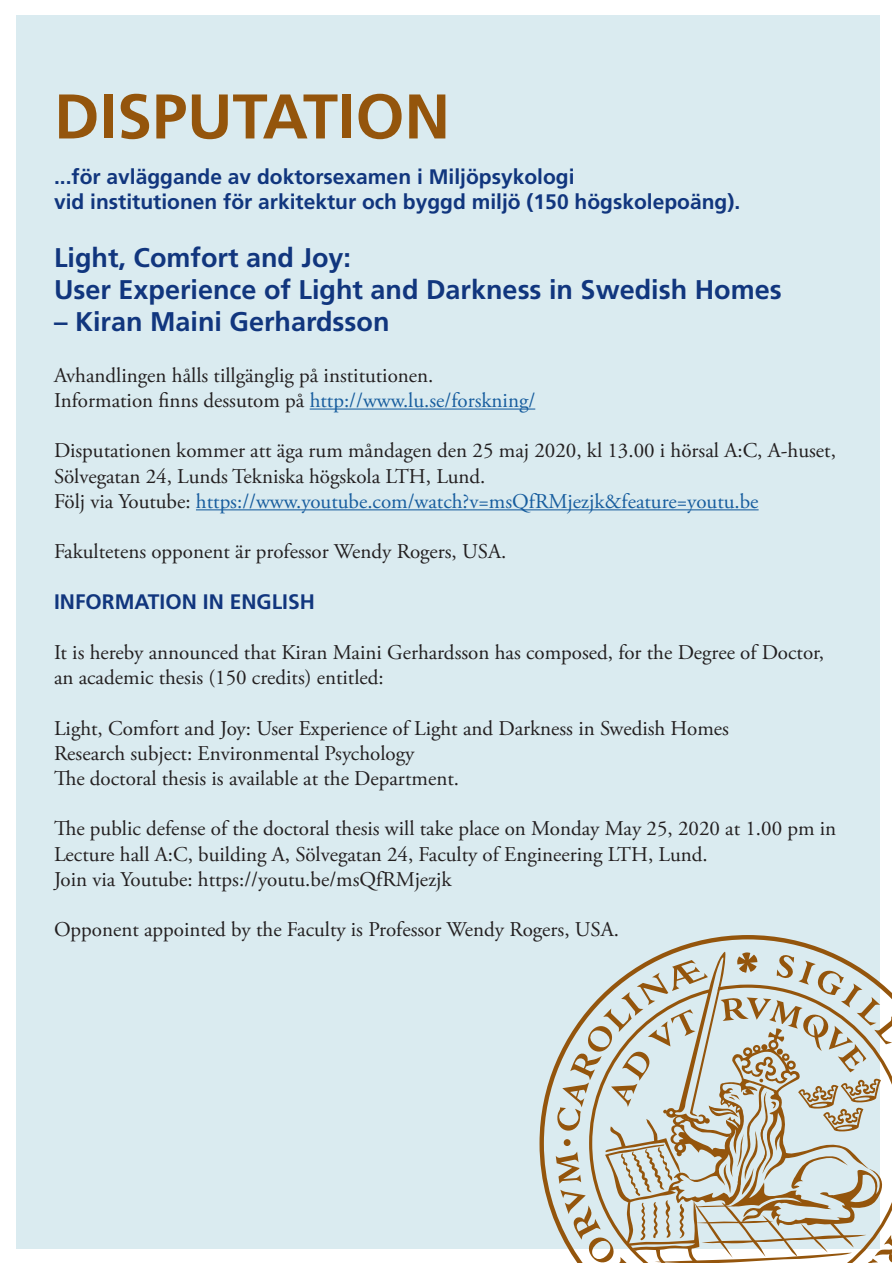
<style>
.page{position:relative;width:893px;height:1263px;background:#fff}
.page>*{position:absolute;margin:0;border:0;box-sizing:border-box;transform-origin:0 0}
.t1{font:700 63px "Frutiger LT Std";color:#94550c}
.t2{font:700 27px "Frutiger LT Std";color:#11367e}
.t3{font:21px/25.2px "Adobe Garamond Pro";color:#231f20}
.t4{font:700 21px "Frutiger LT Std";color:#11367e}
.t5{font:21px "Adobe Garamond Pro";color:#175d9e}
.s1{color:#175d9e}
.s2{color:#231f20}
</style>
<div class="page">
<div style="left:16px;top:15px;width:863px;height:1233px;background:#daebf0"></div>
<svg style="left:539px;top:935px;width:341px;height:314px"></svg>
<svg style="left:556px;top:948px;width:336px;height:315px"></svg>
<hr style="left:310px;top:408px;width:225px;height:2px;background:#175d9e">
<hr style="left:196px;top:509px;width:563px;height:1px;background:#175d9e">
<p class="t1" style="left:54px;top:80px;width:398px">DISPUTATION</p>
<p class="t4" style="left:54px;top:164px;width:522px">...för avläggande av doktorsexamen i Miljöpsykologi</p>
<p class="t4" style="left:54px;top:189px;width:688px">vid institutionen för arkitektur och byggd miljö (150 högskolepoäng).</p>
<p class="t2" style="left:54px;top:241px;width:299px">Light, Comfort and Joy:</p>
<p class="t2" style="left:54px;top:274px;width:729px">User Experience of Light and Darkness in Swedish Homes</p>
<p class="t2" style="left:54px;top:306px;width:337px">– Kiran Maini Gerhardsson</p>
<p class="t3" style="left:54px;top:363px;width:483px">Avhandlingen hålls tillgänglig på institutionen.<br>Information finns dessutom på <span class="s1">http://www.lu.se/forskning/</span></p>
<p class="t3" style="left:54px;top:439px;width:783px">Disputationen kommer att äga rum måndagen den 25 maj 2020, kl 13.00 i hörsal A:C, A-huset,<br>Sölvegatan 24, Lunds Tekniska högskola LTH, Lund.</p>
<p class="t5" style="left:54px;top:488px;width:706px"><span class="s2">Följ via Youtube:</span> https://www.youtube.com/watch?v=msQfRMjezjk&amp;feature=youtu.be</p>
<p class="t3" style="left:54px;top:540px;width:454px">Fakultetens opponent är professor Wendy Rogers, USA.</p>
<p class="t4" style="left:54px;top:589px;width:262px">INFORMATION IN ENGLISH</p>
<p class="t3" style="left:54px;top:640px;width:772px">It is hereby announced that Kiran Maini Gerhardsson has composed, for the Degree of Doctor, an academic thesis (150 credits) entitled:</p>
<p class="t3" style="left:54px;top:716px;width:676px">Light, Comfort and Joy: User Experience of Light and Darkness in Swedish Homes</p>
<p class="t3" style="left:54px;top:741px;width:362px">Research subject: Environmental Psychology</p>
<p class="t3" style="left:54px;top:766px;width:407px">The doctoral thesis is available at the Department.</p>
<p class="t3" style="left:54px;top:817px;width:784px">The public defense of the doctoral thesis will take place on Monday May 25, 2020 at 1.00 pm in<br>Lecture hall A:C, building A, Sölvegatan 24, Faculty of Engineering LTH, Lund.</p>
<p class="t3" style="left:54px;top:867px;width:399px">Join via Youtube: https://youtu.be/msQfRMjezjk</p>
<p class="t3" style="left:54px;top:918px;width:567px">Opponent appointed by the Faculty is Professor Wendy Rogers, USA.</p>
</div>
